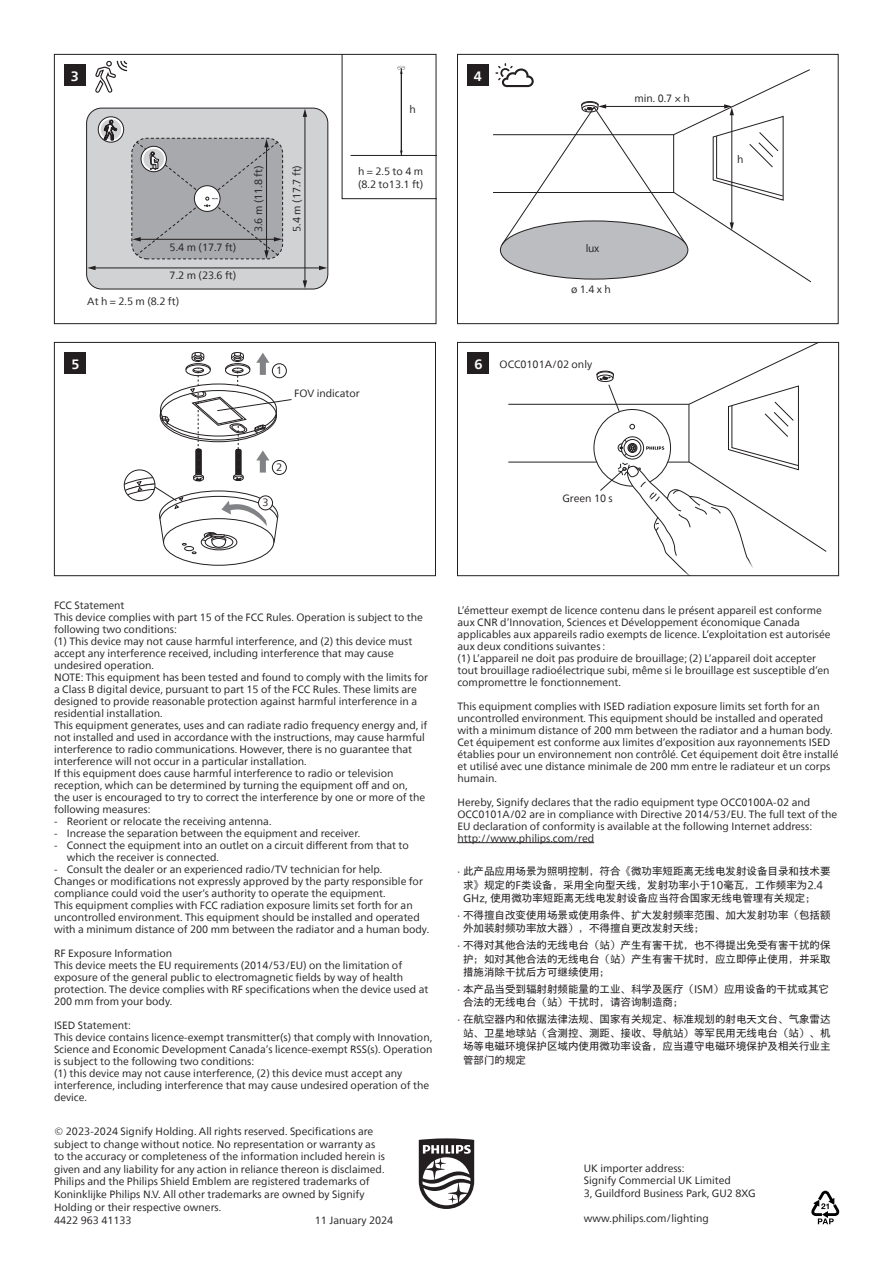
<style>
.page{position:relative;width:893px;height:1263px;background:#fff}
.page>*{position:absolute;margin:0;border:0;box-sizing:border-box;transform-origin:0 0}
.t1{font:700 13.5px "Neue Frutiger World";color:#fff}
.t2{font:10.5px/12px "Neue Frutiger World";color:#231f20}
.body_text{font:10.5px/13.5px "M Xiang He Hei SC Std";color:#231f20}
</style>
<div class="page">
<svg style="left:419px;top:1138px;width:55px;height:71px"></svg>
<svg style="left:811px;top:1191px;width:28px;height:33px"></svg>
<svg style="left:124px;top:352px;width:168px;height:202px"></svg>
<div style="left:258px;top:496px;width:15px;height:14px;background:#fff;border-radius:50%"></div>
<div style="left:258px;top:495px;width:15px;height:15px;border:1px solid #231f20;border-radius:50%"></div>
<div style="left:54px;top:342px;width:382px;height:234px;border:1px solid #231f20"></div>
<div style="left:65px;top:353px;width:21px;height:21px;background:#231f20"></div>
<svg style="left:508px;top:344px;width:319px;height:230px"></svg>
<div style="left:457px;top:342px;width:382px;height:234px;border:1px solid #231f20"></div>
<div style="left:468px;top:353px;width:21px;height:21px;background:#231f20"></div>
<div style="left:87px;top:108px;width:241px;height:181px;background:#d1d2d4;border-radius:15px"></div>
<div style="left:86px;top:108px;width:242px;height:181px;border:1px solid #231f20;border-radius:15px"></div>
<hr style="left:94px;top:268px;width:226px;height:1px;background:#231f20">
<svg style="left:319px;top:266px;width:8px;height:4px"></svg>
<svg style="left:87px;top:266px;width:9px;height:4px"></svg>
<hr style="left:305px;top:115px;width:1px;height:167px;background:#231f20">
<svg style="left:303px;top:109px;width:4px;height:8px"></svg>
<svg style="left:303px;top:280px;width:4px;height:9px"></svg>
<svg style="left:342px;top:56px;width:92px;height:143px"></svg>
<svg style="left:98px;top:117px;width:26px;height:25px"></svg>
<div style="left:98px;top:117px;width:26px;height:25px;border:1px solid #231f20;border-radius:50%"></div>
<div style="left:101px;top:119px;width:20px;height:21px;background:#d1d2d4;border-radius:50%"></div>
<svg style="left:104px;top:120px;width:13px;height:20px"></svg>
<svg style="left:132px;top:139px;width:150px;height:120px;background:#a4a5a9"></svg>
<div style="left:54px;top:54px;width:382px;height:270px;border:1px solid #231f20"></div>
<div style="left:64px;top:65px;width:21px;height:21px;background:#231f20"></div>
<svg style="left:95px;top:61px;width:32px;height:32px"></svg>
<div style="left:457px;top:54px;width:381px;height:270px;border:1px solid #231f20"></div>
<div style="left:467px;top:65px;width:22px;height:21px;background:#231f20"></div>
<svg style="left:493px;top:63px;width:318px;height:220px"></svg>
<hr style="left:457px;top:842px;width:137px;height:1px;background:#231f20">
<p class="t1" style="left:71px;top:64px;width:10px">3</p>
<p class="t2" style="left:409px;top:104px;width:8px">h</p>
<p class="t2" style="left:170px;top:241px;width:68px">5.4 m (17.7 ft)</p>
<p class="t2" style="left:170px;top:270px;width:68px">7.2 m (23.6 ft)</p>
<p class="t2" style="left:87px;top:296px;width:93px">At h = 2.5 m (8.2 ft)</p>
<p class="t2" style="left:253px;top:232px;width:68px;rotate:-90deg">3.6 m (11.8 ft)</p>
<p class="t2" style="left:291px;top:232px;width:68px;rotate:-90deg">5.4 m (17.7 ft)</p>
<p class="t2" style="left:358px;top:166px;width:67px;line-height:12.6px">h = 2.5 to 4 m (8.2 to13.1 ft)</p>
<p class="t1" style="left:71px;top:352px;width:10px">5</p>
<p class="t2" style="left:276px;top:365px;width:8px">1</p>
<p class="t2" style="left:294px;top:388px;width:67px">FOV indicator</p>
<p class="t2" style="left:276px;top:461px;width:8px">2</p>
<p class="t2" style="left:263px;top:497px;width:8px">3</p>
<p class="t1" style="left:474px;top:64px;width:10px">4</p>
<p class="t2" style="left:634px;top:93px;width:57px">min. 0.7 × h</p>
<p class="t2" style="left:586px;top:243px;width:15px">lux</p>
<p class="t2" style="left:571px;top:283px;width:41px">ø 1.4 x h</p>
<p class="t1" style="left:474px;top:352px;width:10px">6</p>
<p class="t2" style="left:500px;top:359px;width:94px">OCC0101A/02 only</p>
<p class="t2" style="left:737px;top:154px;width:8px">h</p>
<p class="t2" style="left:562px;top:492px;width:52px">Green 10 s</p>
<p class="t2" style="left:54px;top:599px;width:72px">FCC Statement</p>
<p class="t2" style="left:54px;top:611px;width:370px">This device complies with part 15 of the FCC Rules. Operation is subject to the following two conditions:</p>
<p class="t2" style="left:54px;top:635px;width:360px">(1) This device may not cause harmful interference, and (2) this device must accept any interference received, including interference that may cause undesired operation.</p>
<p class="t2" style="left:54px;top:671px;width:376px">NOTE: This equipment has been tested and found to comply with the limits for a Class B digital device, pursuant to part 15 of the FCC Rules. These limits are designed to provide reasonable protection against harmful interference in a residential installation.</p>
<p class="t2" style="left:54px;top:719px;width:375px">This equipment generates, uses and can radiate radio frequency energy and, if not installed and used in accordance with the instructions, may cause harmful interference to radio communications. However, there is no guarantee that interference will not occur in a particular installation.</p>
<p class="t2" style="left:54px;top:767px;width:373px">If this equipment does cause harmful interference to radio or television reception, which can be determined by turning the equipment off and on, the user is encouraged to try to correct the interference by one or more of the following measures:</p>
<p class="t2" style="left:54px;top:815px;width:219px">- Reorient or relocate the receiving antenna.</p>
<p class="t2" style="left:54px;top:827px;width:308px">- Increase the separation between the equipment and receiver.</p>
<p class="t2" style="left:67px;top:839px;width:344px;text-indent:-13px">- Connect the equipment into an outlet on a circuit different from that to which the receiver is connected.</p>
<p class="t2" style="left:54px;top:863px;width:330px">- Consult the dealer or an experienced radio/TV technician for help.</p>
<p class="t2" style="left:54px;top:875px;width:370px">Changes or modifications not expressly approved by the party responsible for compliance could void the user’s authority to operate the equipment.</p>
<p class="t2" style="left:54px;top:899px;width:377px">This equipment complies with FCC radiation exposure limits set forth for an uncontrolled environment. This equipment should be installed and operated with a minimum distance of 200 mm between the radiator and a human body.</p>
<p class="t2" style="left:54px;top:947px;width:120px">RF Exposure Information</p>
<p class="t2" style="left:54px;top:959px;width:376px">This device meets the EU requirements (2014/53/EU) on the limitation of exposure of the general public to electromagnetic fields by way of health protection. The device complies with RF specifications when the device used at 200 mm from your body.</p>
<p class="t2" style="left:54px;top:1019px;width:78px">ISED Statement:</p>
<p class="t2" style="left:54px;top:1031px;width:380px;text-align:justify">This device contains licence-exempt transmitter(s) that comply with Innovation, Science and Economic Development Canada’s licence-exempt RSS(s). Operation is subject to the following two conditions:</p>
<p class="t2" style="left:54px;top:1067px;width:377px">(1) this device may not cause interference, (2) this device must accept any interference, including interference that may cause undesired operation of the device.</p>
<p class="t2" style="left:54px;top:1125px;width:333px;line-height:12.8px">© 2023-2024 Signify Holding. All rights reserved. Specifications are subject to change without notice. No representation or warranty as to the accuracy or completeness of the information included herein is given and any liability for any action in reliance thereon is disclaimed.<br>Philips and the Philips Shield Emblem are registered trademarks of Koninklijke Philips N.V. All other trademarks are owned by Signify Holding or their respective owners.<br>4422 963 41133</p>
<p class="t2" style="left:315px;top:1214px;width:80px">11 January 2024</p>
<p class="t2" style="left:457px;top:604px;width:375px">L’émetteur exempt de licence contenu dans le présent appareil est conforme aux CNR d’Innovation, Sciences et Développement économique Canada applicables aux appareils radio exempts de licence. L’exploitation est autorisée aux deux conditions suivantes :</p>
<p class="t2" style="left:457px;top:652px;width:373px">(1) L’appareil ne doit pas produire de brouillage; (2) L’appareil doit accepter tout brouillage radioélectrique subi, même si le brouillage est susceptible d’en compromettre le fonctionnement.</p>
<p class="t2" style="left:457px;top:700px;width:377px">This equipment complies with ISED radiation exposure limits set forth for an uncontrolled environment. This equipment should be installed and operated with a minimum distance of 200 mm between the radiator and a human body.</p>
<p class="t2" style="left:457px;top:736px;width:382px">Cet équipement est conforme aux limites d’exposition aux rayonnements ISED établies pour un environnement non contrôlé. Cet équipement doit être installé et utilisé avec une distance minimale de 200 mm entre le radiateur et un corps humain.</p>
<p class="t2" style="left:457px;top:796px;width:381px">Hereby, Signify declares that the radio equipment type OCC0100A-02 and OCC0101A/02 are in compliance with Directive 2014/53/EU. The full text of the EU declaration of conformity is available at the following Internet address: http://www.philips.com/red</p>
<p class="body_text" style="left:463px;top:864px;width:369px;text-indent:-6px">• 此产品应用场景为照明控制，符合《微功率短距离无线电发射设备目录和技术要求》规定的F类设备，采用全向型天线，发射功率小于10毫瓦，工作频率为2.4<br>GHz, 使用微功率短距离无线电发射设备应当符合国家无线电管理有关规定；</p>
<p class="body_text" style="left:463px;top:908px;width:369px;text-indent:-6px">• 不得擅自改变使用场景或使用条件、扩大发射频率范围、加大发射功率（包括额外加装射频功率放大器），不得擅自更改发射天线；</p>
<p class="body_text" style="left:463px;top:938px;width:369px;text-align:justify;text-indent:-6px">• 不得对其他合法的无线电台（站）产生有害干扰，也不得提出免受有害干扰的保护；如对其他合法的无线电台（站）产生有害干扰时，应立即停止使用，并采取措施消除干扰后方可继续使用；</p>
<p class="body_text" style="left:463px;top:982px;width:367px;text-indent:-6px">• 本产品当受到辐射射频能量的工业、科学及医疗（ISM）应用设备的干扰或其它合法的无线电台（站）干扰时，请咨询制造商；</p>
<p class="body_text" style="left:463px;top:1012px;width:369px;text-align:justify;text-indent:-6px">• 在航空器内和依据法律法规、国家有关规定、标准规划的射电天文台、气象雷达站、卫星地球站（含测控、测距、接收、导航站）等军民用无线电台（站）、机场等电磁环境保护区域内使用微功率设备，应当遵守电磁环境保护及相关行业主管部门的规定</p>
<p class="t2" style="left:584px;top:1162px;width:173px;line-height:12.6px">UK importer address:<br>Signify Commercial UK Limited<br>3, Guildford Business Park, GU2 8XG</p>
<p class="t2" style="left:584px;top:1213px;width:127px">www.philips.com/lighting</p>
</div>
